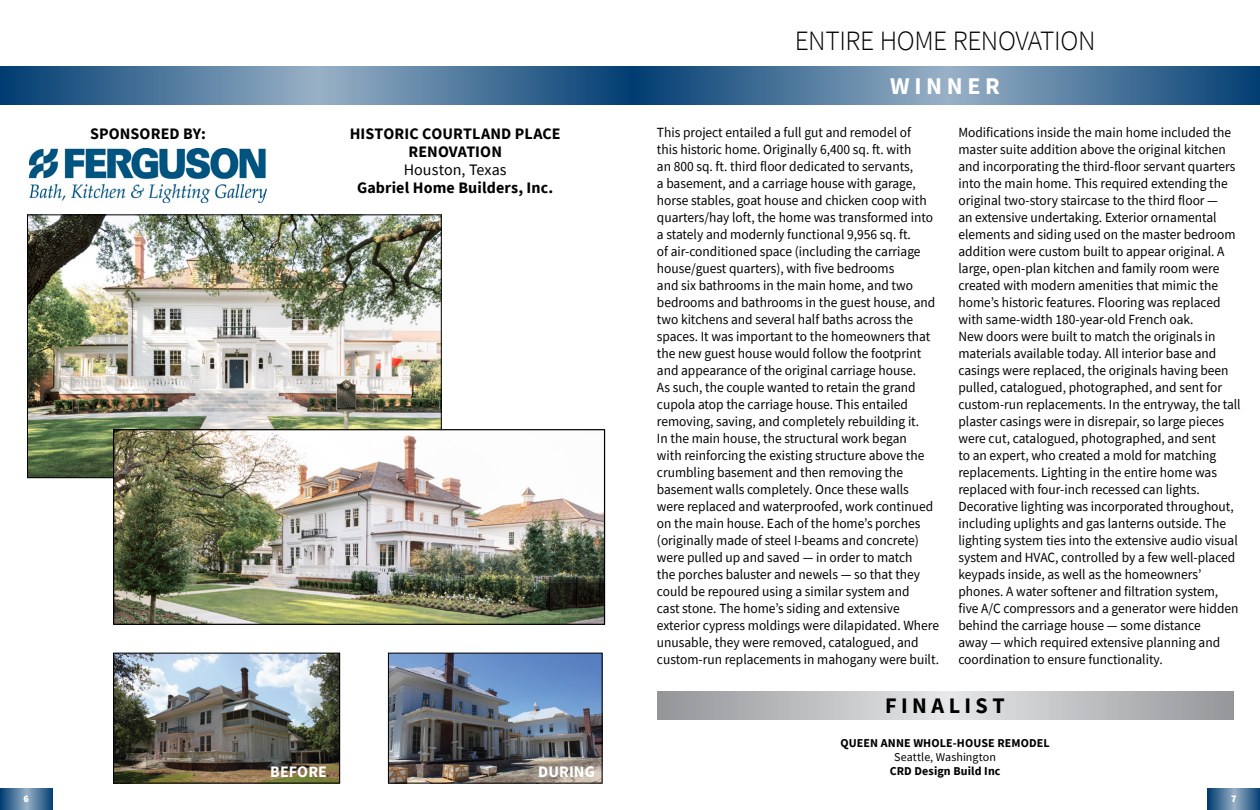
<style>
.page{position:relative;width:1260px;height:810px;background:#fff}
.page>*{position:absolute;margin:0;border:0;box-sizing:border-box;transform-origin:0 0}
.t1{font:300 28px "Source Sans Pro";letter-spacing:-.015em;color:#000}
.t2{font:700 24px "Source Sans Pro";letter-spacing:.195em;color:#fff}
.t3{font:700 22.2px "Source Sans Pro";letter-spacing:.195em;color:#000}
.t4{font:700 16px/18px "Source Sans Pro";letter-spacing:.005em;color:#000;text-align:center}
.t5{font:16px "Source Sans Pro";letter-spacing:.005em;color:#000}
.t6{font:700 16px "Source Sans Pro";letter-spacing:.005em;color:#fff}
.t7{font:14px/17px "Source Sans Pro";color:#000;scale:.96 1}
.t8{font:700 12px "Source Sans Pro";letter-spacing:.01em;color:#000}
.t9{font:12px "Source Sans Pro";color:#000}
.t10{font:900 10px "Source Sans Pro";color:#fff}
</style>
<div class="page">
<svg style="left:630px;top:66px;width:630px;height:38px;background:#4c769b"></svg>
<svg style="left:0;top:66px;width:630px;height:38px;background:#4c769b"></svg>
<img style="left:29px;top:216px;width:411px;height:260px">
<svg style="left:657px;top:691px;width:577px;height:29px;background:#bcbec0"></svg>
<img style="left:115px;top:431px;width:488px;height:192px">
<div style="left:113px;top:429px;width:492px;height:196px;border:1px solid #000"></div>
<svg style="left:1208px;top:788px;width:52px;height:22px"></svg>
<svg style="left:0;top:788px;width:52px;height:22px"></svg>
<img style="left:115px;top:655px;width:223px;height:127px">
<div style="left:113px;top:653px;width:227px;height:131px;border:1px solid #000"></div>
<img style="left:390px;top:655px;width:211px;height:127px">
<div style="left:388px;top:653px;width:215px;height:131px;border:1px solid #000"></div>
<img style="left:29px;top:149px;width:237px;height:53px">
<h1 class="t1" style="left:795px;top:24px;width:302px">ENTIRE HOME RENOVATION</h1>
<p class="t4" style="left:90px;top:124px;width:117px">SPONSORED BY:</p>
<p class="t4" style="left:350px;top:124px;width:213px">HISTORIC COURTLAND PLACE<br>RENOVATION</p>
<p class="t5" style="left:404px;top:159px;width:104px">Houston, Texas</p>
<p class="t4" style="left:357px;top:178px;width:198px">Gabriel Home Builders, Inc.</p>
<h2 class="t2" style="left:890px;top:70px;width:112px">WINNER</h2>
<p class="t7" style="left:657px;top:124px;width:295px">This project entailed a full gut and remodel of<br>this historic home. Originally 6,400 sq. ft. with<br>an 800 sq. ft. third floor dedicated to servants,<br>a basement, and a carriage house with garage, horse stables, goat house and chicken coop with quarters/hay loft, the home was transformed into a stately and modernly functional 9,956 sq. ft.<br>of air-conditioned space (including the carriage house/guest quarters), with five bedrooms<br>and six bathrooms in the main home, and two bedrooms and bathrooms in the guest house, and two kitchens and several half baths across the spaces. It was important to the homeowners that the new guest house would follow the footprint and appearance of the original carriage house.<br>As such, the couple wanted to retain the grand cupola atop the carriage house. This entailed removing, saving, and completely rebuilding it.<br>In the main house, the structural work began<br>with reinforcing the existing structure above the crumbling basement and then removing the basement walls completely. Once these walls were replaced and waterproofed, work continued on the main house. Each of the home’s porches (originally made of steel I-beams and concrete) were pulled up and saved — in order to match<br>the porches baluster and newels — so that they could be repoured using a similar system and<br>cast stone. The home’s siding and extensive exterior cypress moldings were dilapidated. Where unusable, they were removed, catalogued, and custom-run replacements in mahogany were built.</p>
<p class="t7" style="left:958px;top:124px;width:295px">Modifications inside the main home included the master suite addition above the original kitchen and incorporating the third-floor servant quarters into the main home. This required extending the original two-story staircase to the third floor —<br>an extensive undertaking. Exterior ornamental elements and siding used on the master bedroom addition were custom built to appear original. A large, open-plan kitchen and family room were created with modern amenities that mimic the home’s historic features. Flooring was replaced with same-width 180-year-old French oak.<br>New doors were built to match the originals in materials available today. All interior base and casings were replaced, the originals having been pulled, catalogued, photographed, and sent for custom-run replacements. In the entryway, the tall plaster casings were in disrepair, so large pieces were cut, catalogued, photographed, and sent<br>to an expert, who created a mold for matching replacements. Lighting in the entire home was replaced with four-inch recessed can lights.<br>Decorative lighting was incorporated throughout, including uplights and gas lanterns outside. The lighting system ties into the extensive audio visual system and HVAC, controlled by a few well-placed keypads inside, as well as the homeowners’ phones. A water softener and filtration system, five A/C compressors and a generator were hidden behind the carriage house — some distance<br>away — which required extensive planning and coordination to ensure functionality.</p>
<h3 class="t3" style="left:885px;top:691px;width:121px">FINALIST</h3>
<p class="t8" style="left:841px;top:735px;width:211px">QUEEN ANNE WHOLE-HOUSE REMODEL</p>
<p class="t9" style="left:894px;top:749px;width:103px">Seattle, Washington</p>
<p class="t6" style="left:270px;top:761px;width:58px">BEFORE</p>
<p class="t6" style="left:538px;top:761px;width:58px">DURING</p>
<p class="t8" style="left:890px;top:763px;width:112px">CRD Design Build Inc</p>
<p class="t10" style="left:23px;top:791px;width:7px">6</p>
<p class="t10" style="left:1231px;top:791px;width:7px">7</p>
</div>
